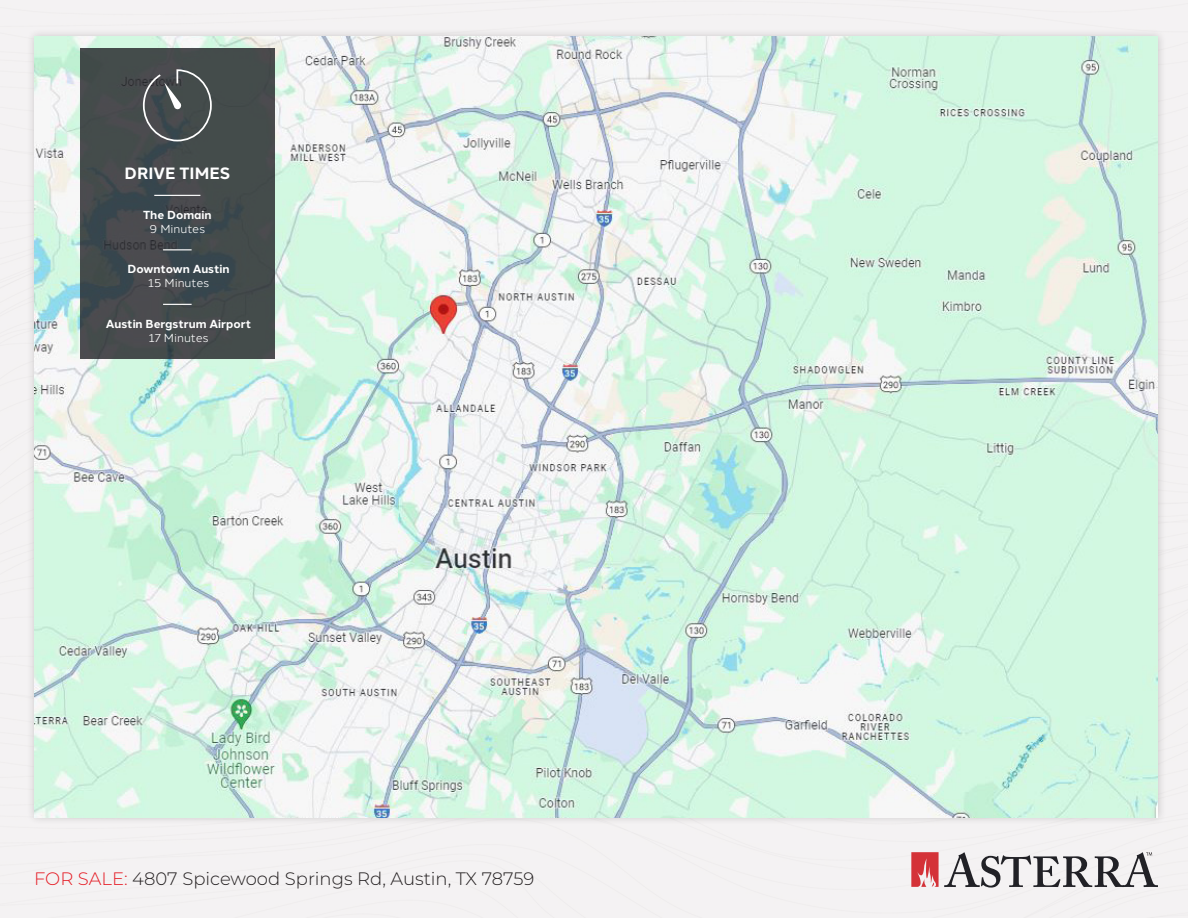
<style>
.page{position:relative;width:1188px;height:918px;background:#fff}
.page>*{position:absolute;margin:0;border:0;box-sizing:border-box;transform-origin:0 0}
.t1{font:300 18px "Montserrat";color:#231f20}
.t2{font:700 16.35px "Halcom";color:#fff}
.t3{font:700 11.7px "Halcom";color:#fff}
.t4{font:11.7px "Halcom";color:#fff}
.s1{color:#e51a23}
</style>
<div class="page">
<div style="left:26px;top:28px;width:1140px;height:797px;background:#eaeae9"></div>
<img style="left:34px;top:36px;width:1124px;height:781px">
<svg style="left:911px;top:852px;width:247px;height:36px"></svg>
<div style="left:80px;top:49px;width:195px;height:310px;background:linear-gradient(to right,#43494d,#434b4b)"></div>
<hr style="left:154px;top:195px;width:46px;height:1px;background:#fff">
<svg style="left:163px;top:249px;width:29px;height:1px"></svg>
<svg style="left:163px;top:304px;width:29px;height:1px"></svg>
<svg style="left:142px;top:68px;width:71px;height:74px"></svg>
<p class="t2" style="left:124px;top:160px;width:107px">DRIVE TIMES</p>
<p class="t3" style="left:143px;top:205px;width:70px">The Domain</p>
<p class="t4" style="left:150px;top:219px;width:57px">9 Minutes</p>
<p class="t3" style="left:128px;top:260px;width:104px">Downtown Austin</p>
<p class="t4" style="left:148px;top:274px;width:63px">15 Minutes</p>
<p class="t3" style="left:106px;top:314px;width:147px">Austin Bergstrum Airport</p>
<p class="t4" style="left:149px;top:328px;width:61px">17 Minutes</p>
<p class="t1" style="left:34px;top:866px;width:502px"><span class="s1">FOR SALE:</span> 4807 Spicewood Springs Rd, Austin, TX 78759</p>
</div>
